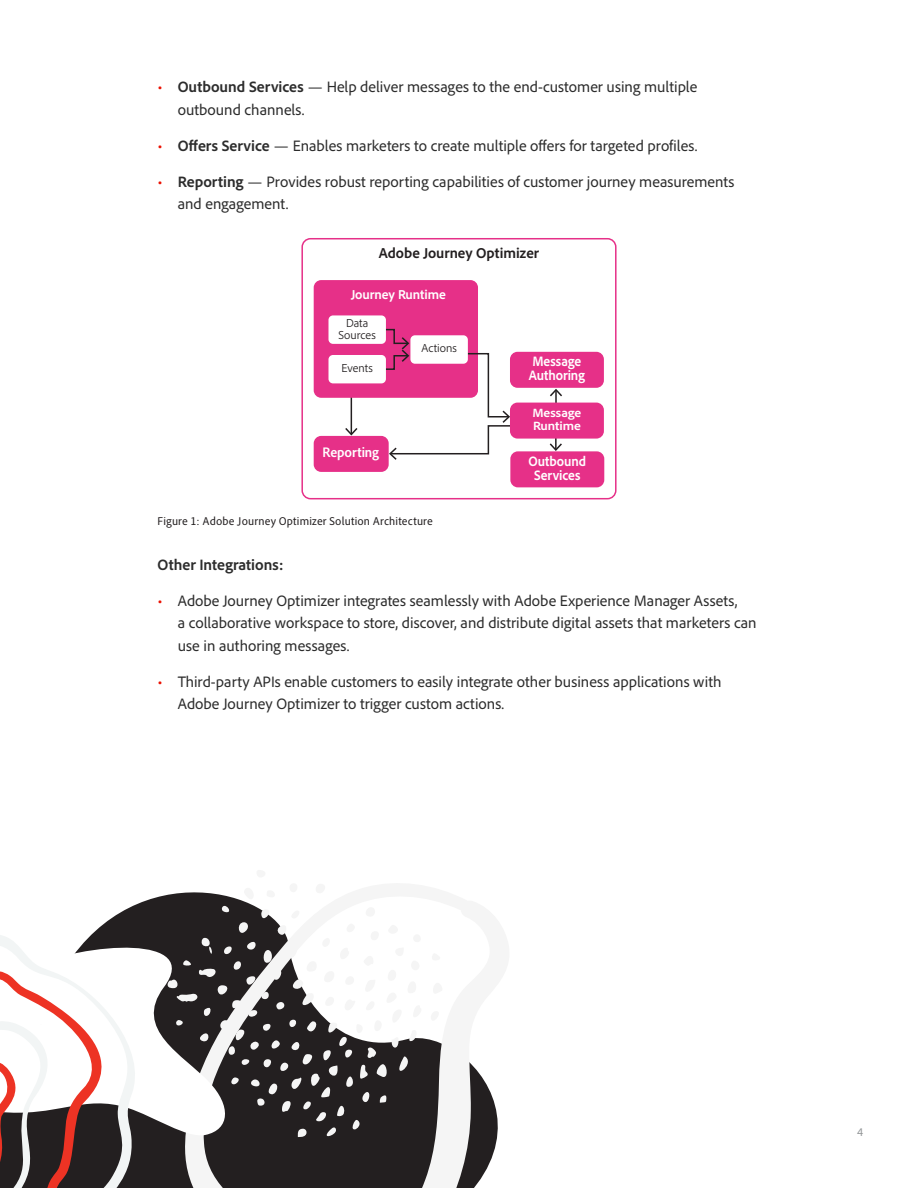
<style>
.page{position:relative;width:918px;height:1188px;background:#fff}
.page>*{position:absolute;margin:0;border:0;box-sizing:border-box;transform-origin:0 0}
.t1{font:15.75px/22.5px "Adobe Clean";color:#2c2c2c}
.Body__before_bullet{font:700 15.75px "Adobe Clean";color:#2c2c2c}
.t2{font:700 15px "Adobe Clean";color:#231f20}
.t3{font:700 14.25px/14.2px "Adobe Clean";letter-spacing:-.005em;color:#fff;scale:.95 1}
.t4{font:700 14.25px "Adobe Clean Display";letter-spacing:-.005em;color:#fff;scale:.95 1}
.t5{font:700 13.5px "Adobe Clean";letter-spacing:-.005em;color:#fff}
.t6{font:700 12.45px/12.5px "Adobe Clean";letter-spacing:-.005em;color:#fff;scale:1.08 1}
.chart_caption{font:semi-condensed 12px "Adobe Clean";letter-spacing:.015em;color:#231f20}
.t7{font:300 12px/12px "Adobe Clean";letter-spacing:.005em;color:#231f20;text-align:center}
.t8{font:12px "Adobe Clean";color:#939698}
.s1{font-size:16.5px;color:#eb1000}
.s2{font-weight:700}
</style>
<div class="page">
<svg style="left:96px;top:895px;width:88px;height:293px;fill:#231f20"></svg>
<div style="left:301px;top:238px;width:316px;height:261px;border:2px solid #e63088;border-radius:8px"></div>
<div style="left:314px;top:280px;width:164px;height:118px;background:#e63088;border-radius:8px"></div>
<hr style="left:555px;top:422px;width:2px;height:27px;background:#231f20">
<svg style="left:550px;top:443px;width:12px;height:8px"></svg>
<div style="left:314px;top:436px;width:75px;height:36px;background:#e63088;border-radius:8px"></div>
<div style="left:510px;top:352px;width:94px;height:36px;background:#e63088;border-radius:8px"></div>
<svg style="left:550px;top:389px;width:12px;height:14px"></svg>
<div style="left:510px;top:451px;width:94px;height:36px;background:#e63088;border-radius:8px"></div>
<div style="left:329px;top:315px;width:57px;height:29px;background:#fff;border-radius:4px"></div>
<div style="left:329px;top:355px;width:57px;height:28px;background:#fff;border-radius:4px"></div>
<svg style="left:345px;top:328px;width:176px;height:132px"></svg>
<div style="left:510px;top:403px;width:94px;height:36px;background:#e63088;border-radius:8px"></div>
<svg style="left:184px;top:1038px;width:314px;height:150px;fill:#231f20"></svg>
<svg style="left:163px;top:892px;width:261px;height:248px"></svg>
<svg style="left:168px;top:1172px;width:8px;height:10px"></svg>
<svg style="left:149px;top:935px;width:82px;height:204px;fill:#231f20"></svg>
<svg style="left:0;top:930px;width:149px;height:258px"></svg>
<p class="t1" style="left:178px;top:75px;width:521px;text-indent:-20px"><span class="s1">•</span> <span class="s2">Outbound Services</span> — Help deliver messages to the end-customer using multiple outbound channels.</p>
<p class="t1" style="left:158px;top:134px;width:542px"><span class="s1">•</span> <span class="s2">Offers Service</span> — Enables marketers to create multiple offers for targeted profiles.</p>
<p class="t1" style="left:178px;top:170px;width:558px;text-indent:-20px"><span class="s1">•</span> <span class="s2">Reporting</span> — Provides robust reporting capabilities of customer journey measurements and engagement.</p>
<p class="t2" style="left:379px;top:244px;width:162px">Adobe Journey Optimizer</p>
<p class="t5" style="left:351px;top:286px;width:96px">Journey Runtime</p>
<p class="t7" style="left:339px;top:316px;width:39px">Data<br>Sources</p>
<p class="t7" style="left:341px;top:362px;width:33px">Events</p>
<p class="t4" style="left:322px;top:443px;width:61px">Reporting</p>
<p class="t7" style="left:421px;top:342px;width:37px">Actions</p>
<p class="t3" style="left:529px;top:354px;width:61px">Message<br>Authoring</p>
<p class="t6" style="left:533px;top:407px;width:47px">Message<br>Runtime</p>
<p class="t3" style="left:529px;top:453px;width:62px;text-align:center">Outbound<br>Services</p>
<p class="chart_caption" style="left:158px;top:514px;width:277px">Figure 1: Adobe Journey Optimizer Solution Architecture</p>
<p class="Body__before_bullet" style="left:158px;top:554px;width:127px">Other Integrations:</p>
<p class="t1" style="left:178px;top:589px;width:581px;text-indent:-20px"><span class="s1">•</span> Adobe Journey Optimizer integrates seamlessly with Adobe Experience Manager Assets,<br>a collaborative workspace to store, discover, and distribute digital assets that marketers can use in authoring messages.</p>
<p class="t1" style="left:178px;top:670px;width:545px;text-indent:-20px"><span class="s1">•</span> Third-party APIs enable customers to easily integrate other business applications with<br>Adobe Journey Optimizer to trigger custom actions.</p>
<p class="t8" style="left:857px;top:1124px;width:8px">4</p>
</div>
